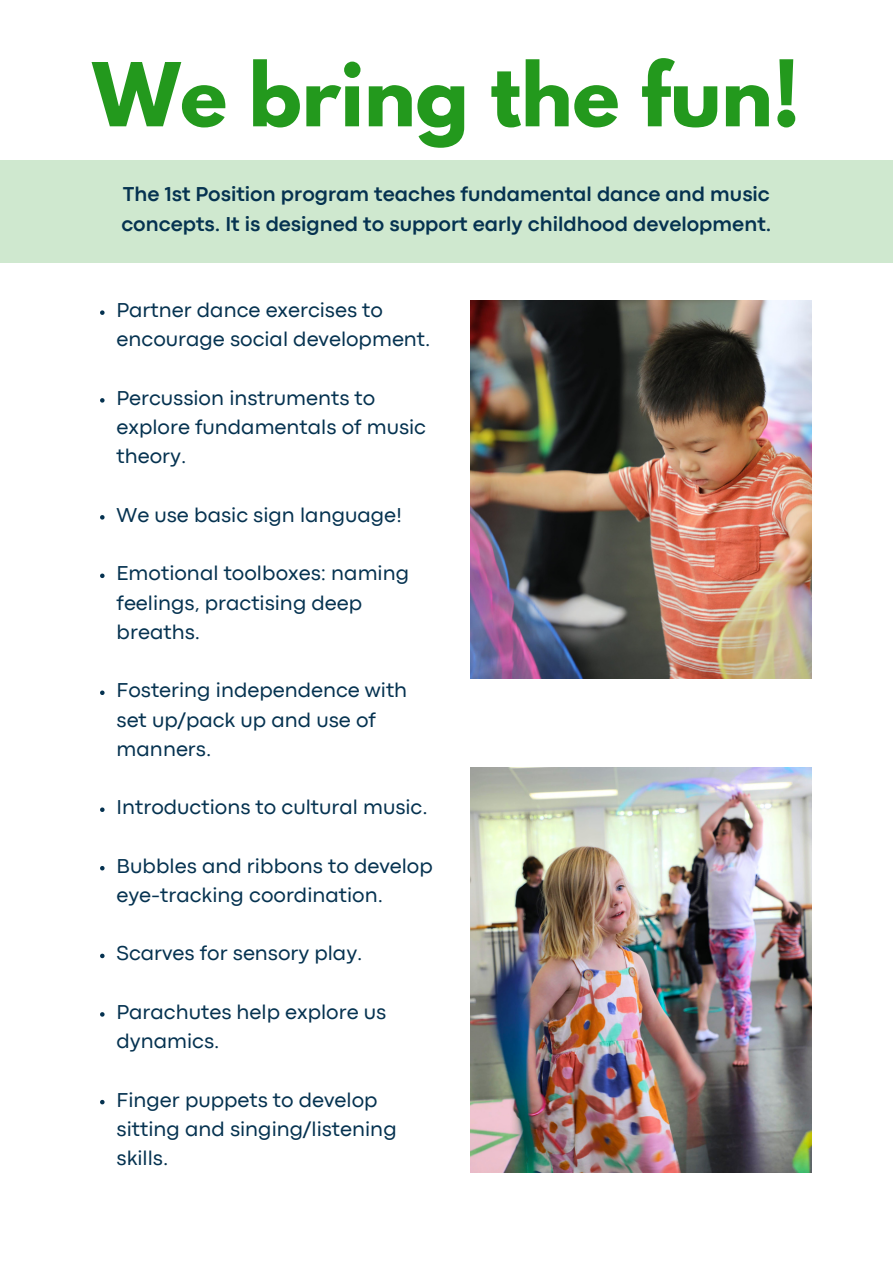
<style>
.page{position:relative;width:893px;height:1264px;background:#fff}
.page>*{position:absolute;margin:0;border:0;box-sizing:border-box;transform-origin:0 0}
.t1{font:700 78px "League Spartan";color:#23991d}
.t2{font:21px/29.2px "Codec Pro";color:#053250}
.t3{font:700 21px/29.2px "Codec Pro";color:#053250}
</style>
<div class="page">
<div style="left:0;top:160px;width:892px;height:102px;background:#cfe8cf"></div>
<img style="left:470px;top:768px;width:341px;height:404px">
<img style="left:470px;top:300px;width:341px;height:378px">
<svg style="left:100px;top:310px;width:4px;height:5px"></svg>
<svg style="left:100px;top:398px;width:4px;height:4px"></svg>
<svg style="left:100px;top:515px;width:4px;height:4px"></svg>
<svg style="left:100px;top:573px;width:4px;height:5px"></svg>
<svg style="left:100px;top:690px;width:4px;height:5px"></svg>
<svg style="left:100px;top:807px;width:4px;height:5px"></svg>
<svg style="left:100px;top:866px;width:4px;height:4px"></svg>
<svg style="left:100px;top:953px;width:4px;height:5px"></svg>
<svg style="left:100px;top:1012px;width:4px;height:4px"></svg>
<svg style="left:100px;top:1099px;width:4px;height:5px"></svg>
<p class="t1" style="left:93px;top:56px;width:708px">We bring the fun!</p>
<p class="t3" style="left:121px;top:181px;width:651px">The 1st Position program teaches fundamental dance and music concepts. It is designed to support early childhood development.</p>
<p class="t2" style="left:117px;top:297px;width:315px">Partner dance exercises to encourage social development.</p>
<p class="t2" style="left:117px;top:385px;width:311px">Percussion instruments to explore fundamentals of music theory.</p>
<p class="t2" style="left:117px;top:502px;width:287px">We use basic sign language!</p>
<p class="t2" style="left:117px;top:560px;width:294px">Emotional toolboxes: naming feelings, practising deep breaths.</p>
<p class="t2" style="left:117px;top:677px;width:292px">Fostering independence with set up/pack up and use of manners.</p>
<p class="t2" style="left:117px;top:794px;width:312px">Introductions to cultural music.</p>
<p class="t2" style="left:117px;top:852px;width:317px">Bubbles and ribbons to develop eye-tracking coordination.</p>
<p class="t2" style="left:117px;top:940px;width:247px">Scarves for sensory play.</p>
<p class="t2" style="left:117px;top:998px;width:271px">Parachutes help explore us dynamics.</p>
<p class="t2" style="left:117px;top:1086px;width:281px">Finger puppets to develop sitting and singing/listening skills.</p>
</div>
